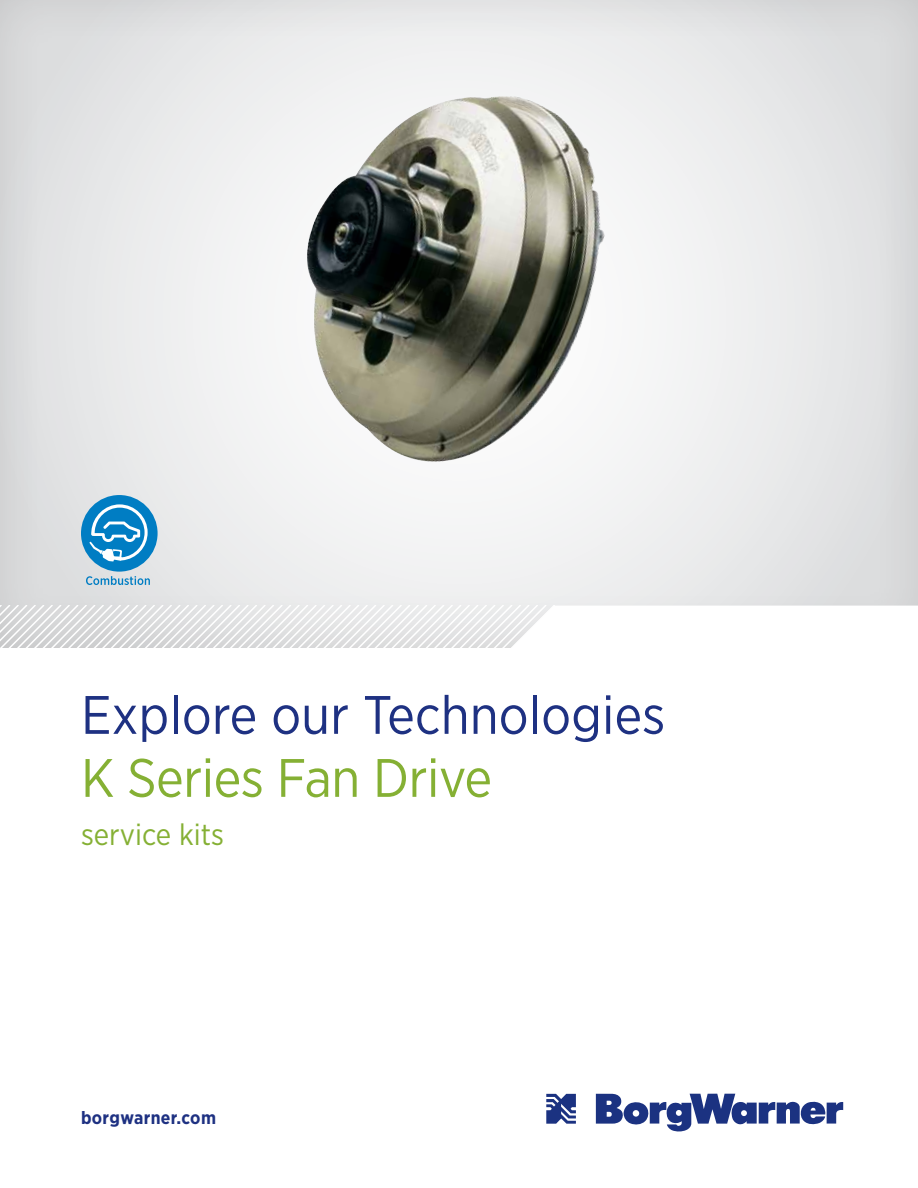
<style>
.page{position:relative;width:918px;height:1188px;background:#fff}
.page>*{position:absolute;margin:0;border:0;box-sizing:border-box;transform-origin:0 0}
.t1{font:54px "Gotham Narrow";color:#1e3182}
.t2{font:54px "Gotham Narrow";letter-spacing:-.01em;color:#85b034}
.t3{font:30px "Gotham Narrow";color:#85b034}
.t4{font:700 18px "Gotham Narrow";letter-spacing:.02em;color:#1e3182}
</style>
<div class="page">
<div style="left:0;top:0;width:918px;height:649px;background:#231f20;opacity:.17"></div>
<svg style="left:546px;top:1094px;width:30px;height:30px"></svg>
<svg style="left:596px;top:1094px;width:247px;height:38px"></svg>
<svg style="left:0;top:606px;width:918px;height:42px"></svg>
<div style="left:81px;top:495px;width:77px;height:77px;background:#007dc3;border-radius:50%"></div>
<svg style="left:89px;top:504px;width:59px;height:58px"></svg>
<svg style="left:86px;top:576px;width:64px;height:9px"></svg>
<img style="left:307px;top:96px;width:299px;height:367px">
<p class="t1" style="left:81px;top:681px;width:586px">Explore our Technologies</p>
<p class="t2" style="left:81px;top:744px;width:413px">K Series Fan Drive</p>
<p class="t3" style="left:81px;top:816px;width:145px">service kits</p>
<p class="t4" style="left:81px;top:1106px;width:137px">borgwarner.com</p>
</div>
